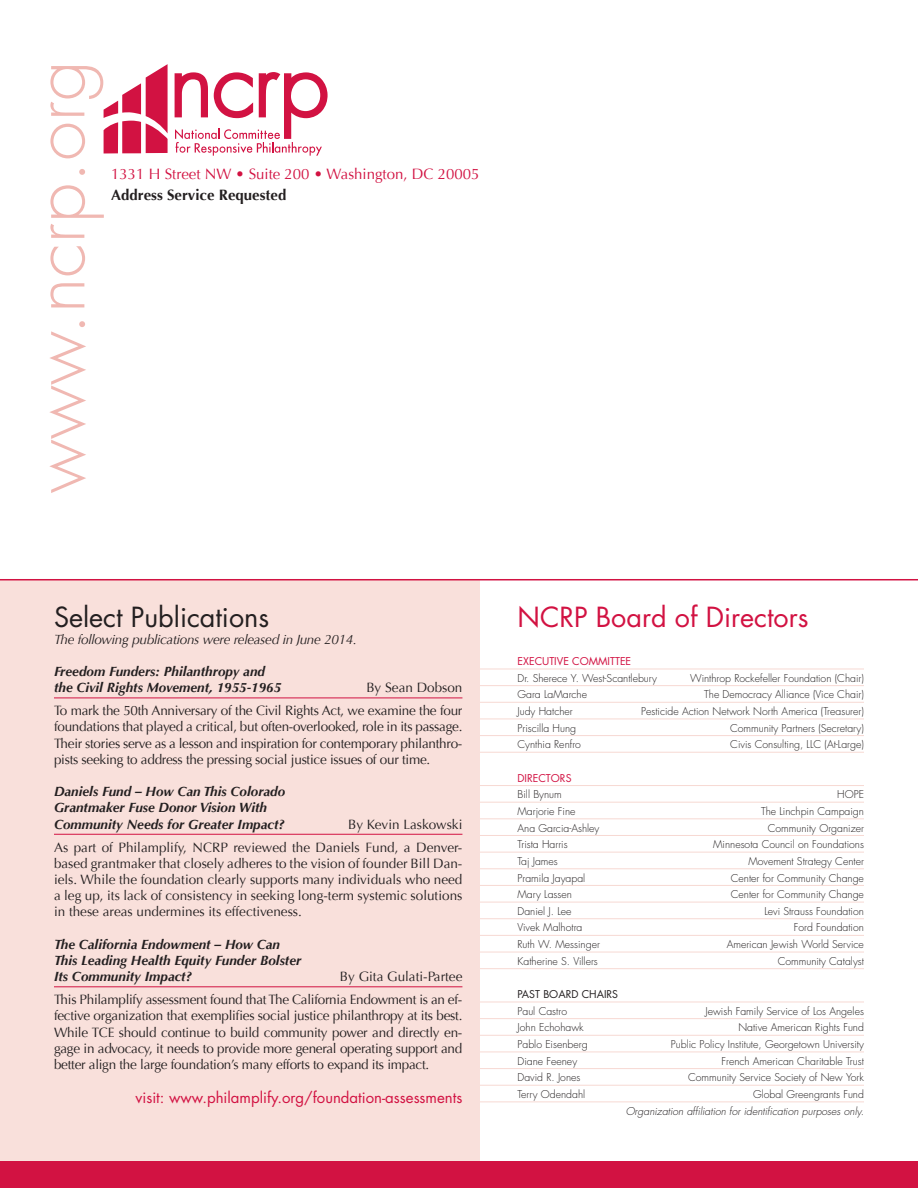
<style>
.page{position:relative;width:918px;height:1188px;background:#fff}
.page>*{position:absolute;margin:0;border:0;box-sizing:border-box;transform-origin:0 0}
.t1{font:300 72px "Futura";color:#f0b8b2}
.t2{font:27px "Futura";color:#d21242}
.t3{font:27px "Futura";color:#231f20}
.t4{font:15px "Futura";color:#d21242}
.t5{font:15px "Optima";color:#d21242}
.t6{font:700 15px "Optima";color:#231f20}
.t7{font:13.5px/16.2px "Optima";letter-spacing:-.02em;color:#231f20;text-align:justify}
.t8{font:italic 700 13.5px/16.2px "Optima";color:#231f20}
.t9{font:13.5px/23px "Optima";color:#231f20;text-align:right}
.t10{font:italic 13.5px "Optima";letter-spacing:-.02em;color:#231f20}
.t11{font:300 10.5px "Futura";color:#231f20}
.t12{font:italic 300 10.5px "Futura";color:#231f20}
.t13{font:10.5px "Futura";color:#d21242}
.t14{font:10.5px "Futura";color:#231f20}
</style>
<div class="page">
<hr style="left:462px;top:669px;width:402px;height:1px;background:#f7d9d3">
<hr style="left:462px;top:685px;width:402px;height:1px;background:#f7d9d3">
<hr style="left:462px;top:702px;width:402px;height:1px;background:#f7d9d3">
<hr style="left:462px;top:719px;width:402px;height:1px;background:#f7d9d3">
<hr style="left:462px;top:735px;width:402px;height:1px;background:#f7d9d3">
<hr style="left:462px;top:752px;width:402px;height:1px;background:#f7d9d3">
<hr style="left:462px;top:785px;width:402px;height:1px;background:#f7d9d3">
<hr style="left:462px;top:802px;width:402px;height:1px;background:#f7d9d3">
<hr style="left:462px;top:819px;width:402px;height:1px;background:#f7d9d3">
<hr style="left:462px;top:835px;width:402px;height:1px;background:#f7d9d3">
<hr style="left:462px;top:852px;width:402px;height:1px;background:#f7d9d3">
<hr style="left:462px;top:869px;width:402px;height:1px;background:#f7d9d3">
<hr style="left:462px;top:885px;width:402px;height:1px;background:#f7d9d3">
<hr style="left:462px;top:902px;width:402px;height:1px;background:#f7d9d3">
<hr style="left:462px;top:918px;width:402px;height:1px;background:#f7d9d3">
<hr style="left:462px;top:935px;width:402px;height:1px;background:#f7d9d3">
<hr style="left:462px;top:952px;width:402px;height:1px;background:#f7d9d3">
<hr style="left:462px;top:968px;width:402px;height:1px;background:#f7d9d3">
<hr style="left:462px;top:1002px;width:402px;height:1px;background:#f7d9d3">
<hr style="left:462px;top:1018px;width:402px;height:1px;background:#f7d9d3">
<hr style="left:462px;top:1035px;width:402px;height:1px;background:#f7d9d3">
<hr style="left:462px;top:1052px;width:402px;height:1px;background:#f7d9d3">
<hr style="left:462px;top:1068px;width:402px;height:1px;background:#f7d9d3">
<hr style="left:462px;top:1085px;width:402px;height:1px;background:#f7d9d3">
<hr style="left:462px;top:1102px;width:402px;height:1px;background:#f7d9d3">
<div style="left:0;top:579px;width:479px;height:587px;background:#f9e0db"></div>
<svg style="left:175px;top:72px;width:153px;height:84px"></svg>
<svg style="left:104px;top:64px;width:64px;height:89px"></svg>
<div style="left:0;top:1161px;width:918px;height:27px;background:#d21242"></div>
<hr style="left:0;top:579px;width:918px;height:1px;background:#d21242">
<hr style="left:54px;top:698px;width:408px;height:1px;background:#d21242">
<hr style="left:54px;top:834px;width:408px;height:1px;background:#d21242">
<hr style="left:54px;top:986px;width:408px;height:1px;background:#d21242">
<h1 class="t1" style="left:14px;top:493px;width:434px;rotate:-90deg">www.ncrp.org</h1>
<h3 class="t5" style="left:111px;top:165px;width:370px">1331 H Street NW • Suite 200 • Washington, DC 20005</h3>
<h3 class="t6" style="left:111px;top:186px;width:177px">Address Service Requested</h3>
<h2 class="t3" style="left:54px;top:600px;width:217px">Select Publications</h2>
<p class="t10" style="left:54px;top:631px;width:304px">The following publications were released in June 2014.</p>
<p class="t8" style="left:54px;top:663px;width:229px">Freedom Funders: Philanthropy and the Civil Rights Movement, 1955-1965</p>
<p class="t7" style="left:54px;top:676px;width:410px;line-height:23px;text-align:right">By Sean Dobson<br>To mark the 50th Anniversary of the Civil Rights Act, we examine the four</p>
<p class="t7" style="left:54px;top:719px;width:410px">foundations that played a critical, but often-overlooked, role in its passage.<br>Their stories serve as a lesson and inspiration for contemporary philanthro&shy;pists seeking to address the pressing social justice issues of our time.</p>
<p class="t8" style="left:54px;top:784px;width:233px">Daniels Fund – How Can This Colorado<br>Grantmaker Fuse Donor Vision With<br>Community Needs for Greater Impact?</p>
<p class="t9" style="left:54px;top:813px;width:410px">By Kevin Laskowski<br>As part of Philamplify, NCRP reviewed the Daniels Fund, a Denver-</p>
<p class="t7" style="left:54px;top:855px;width:410px">based grantmaker that closely adheres to the vision of founder Bill Dan&shy;iels. While the foundation clearly supports many individuals who need a leg up, its lack of consistency in seeking long-term systemic solutions in these areas undermines its effectiveness.</p>
<p class="t8" style="left:54px;top:936px;width:249px">The California Endowment – How Can<br>This Leading Health Equity Funder Bolster<br>Its Community Impact?</p>
<p class="t7" style="left:54px;top:965px;width:410px;line-height:23px;text-align:right">By Gita Gulati-Partee<br>This Philamplify assessment found that The California Endowment is an ef-</p>
<p class="t7" style="left:54px;top:1008px;width:410px">fective organization that exemplifies social justice philanthropy at its best.<br>While TCE should continue to build community power and directly en&shy;gage in advocacy, it needs to provide more general operating support and better align the large foundation’s many efforts to expand its impact.</p>
<h3 class="t4" style="left:135px;top:1088px;width:328px">visit: www.philamplify.org/foundation-assessments</h3>
<h2 class="t2" style="left:518px;top:600px;width:293px">NCRP Board of Directors</h2>
<p class="t13" style="left:518px;top:654px;width:115px">Exec utive Committee</p>
<p class="t11" style="left:518px;top:672px;width:141px">Dr. Sherece Y. West-Scantlebury</p>
<p class="t11" style="left:690px;top:672px;width:175px">Winthrop Rockefeller Foundation (Chair)</p>
<p class="t11" style="left:518px;top:688px;width:71px">Gara LaMarche</p>
<p class="t11" style="left:704px;top:688px;width:161px">The Democracy Alliance (Vice Chair)</p>
<p class="t11" style="left:518px;top:705px;width:57px">Judy Hatcher</p>
<p class="t11" style="left:641px;top:705px;width:224px">Pesticide Action Network North America (Treasurer)</p>
<p class="t11" style="left:518px;top:721px;width:60px">Priscilla Hung</p>
<p class="t11" style="left:730px;top:721px;width:135px">Community Partners (Secretary)</p>
<p class="t11" style="left:518px;top:738px;width:65px">Cynthia Renfro</p>
<p class="t11" style="left:730px;top:738px;width:135px">Civis Consulting, LLC (At-Large)</p>
<p class="t13" style="left:518px;top:771px;width:56px">Directors</p>
<p class="t11" style="left:518px;top:788px;width:46px">Bill Bynum</p>
<p class="t11" style="left:837px;top:788px;width:28px">HOPE</p>
<p class="t11" style="left:518px;top:805px;width:60px">Marjorie Fine</p>
<p class="t11" style="left:761px;top:805px;width:104px">The Linchpin Campaign</p>
<p class="t11" style="left:518px;top:821px;width:83px">Ana Garcia-Ashley</p>
<p class="t11" style="left:768px;top:821px;width:98px">Community Organizer</p>
<p class="t11" style="left:518px;top:838px;width:52px">Trista Harris</p>
<p class="t11" style="left:713px;top:838px;width:152px">Minnesota Council on Foundations</p>
<p class="t11" style="left:518px;top:855px;width:42px">Taj James</p>
<p class="t11" style="left:748px;top:855px;width:117px">Movement Strategy Center</p>
<p class="t11" style="left:518px;top:871px;width:69px">Pramila Jayapal</p>
<p class="t11" style="left:731px;top:871px;width:135px">Center for Community Change</p>
<p class="t11" style="left:518px;top:888px;width:56px">Mary Lassen</p>
<p class="t11" style="left:731px;top:888px;width:135px">Center for Community Change</p>
<p class="t11" style="left:518px;top:905px;width:55px">Daniel J. Lee</p>
<p class="t11" style="left:764px;top:905px;width:101px">Levi Strauss Foundation</p>
<p class="t11" style="left:518px;top:921px;width:66px">Vivek Malhotra</p>
<p class="t11" style="left:794px;top:921px;width:72px">Ford Foundation</p>
<p class="t11" style="left:518px;top:938px;width:84px">Ruth W. Messinger</p>
<p class="t11" style="left:727px;top:938px;width:139px">American Jewish World Service</p>
<p class="t11" style="left:518px;top:955px;width:82px">Katherine S. Villers</p>
<p class="t11" style="left:778px;top:955px;width:88px">Community Catalyst</p>
<p class="t14" style="left:518px;top:988px;width:102px">Past Board Chairs</p>
<p class="t11" style="left:518px;top:1005px;width:51px">Paul Castro</p>
<p class="t11" style="left:705px;top:1005px;width:160px">Jewish Family Service of Los Angeles</p>
<p class="t11" style="left:518px;top:1021px;width:68px">John Echohawk</p>
<p class="t11" style="left:738px;top:1021px;width:127px">Native American Rights Fund</p>
<p class="t11" style="left:518px;top:1038px;width:72px">Pablo Eisenberg</p>
<p class="t11" style="left:671px;top:1038px;width:195px">Public Policy Institute, Georgetown University</p>
<p class="t11" style="left:518px;top:1054px;width:61px">Diane Feeney</p>
<p class="t11" style="left:721px;top:1054px;width:144px">French American Charitable Trust</p>
<p class="t11" style="left:518px;top:1071px;width:64px">David R. Jones</p>
<p class="t11" style="left:688px;top:1071px;width:177px">Community Service Society of New York</p>
<p class="t11" style="left:518px;top:1088px;width:69px">Terry Odendahl</p>
<p class="t11" style="left:753px;top:1088px;width:112px">Global Greengrants Fund</p>
<p class="t12" style="left:626px;top:1104px;width:240px">Organization affiliation for identification purposes only.</p>
</div>
